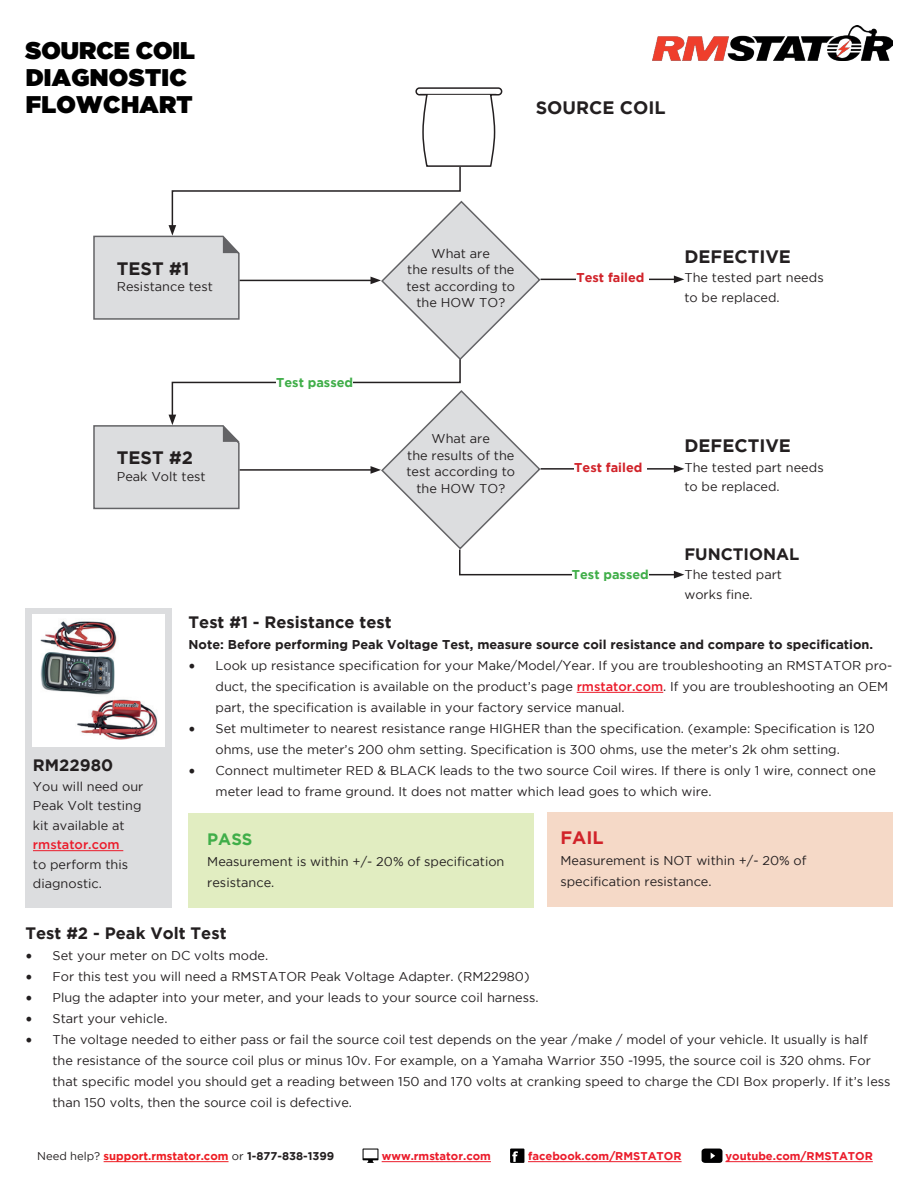
<style>
.page{position:relative;width:918px;height:1188px;background:#fff}
.page>*{position:absolute;margin:0;border:0;box-sizing:border-box;transform-origin:0 0}
.t1{font:24px/27px "Gotham Ultra";letter-spacing:.015em;color:#000}
.t2{font:700 18px "Gotham";color:#231f20}
.t3{font:700 18px "Gotham";color:#d1232a}
.t4{font:700 16.5px "Gotham";color:#231f20}
.t5{font:700 16.5px "Gotham";color:#40ae49}
.t6{font:12.75px/21px "Gotham";color:#231f20}
.t7{font:700 12.75px "Gotham";color:#231f20}
.t8{font:700 12.75px "Gotham";color:#d1232a}
.t9{font:700 12.75px "Gotham";color:#40ae49}
.t10{font:500 12.75px "Gotham";color:#eb1c2b}
.t11{font:700 11.25px "Gotham";color:#eb1c2b}
.t12{font:700 11.25px "Gotham";color:#ee1d23}
.s1{font-family:"Minion Pro";font-size:18px}
.s2{font-weight:500;color:#eb1c2b}
.s3{font-weight:400;color:#231f20}
.s4{color:#231f20}
</style>
<div class="page">
<img style="left:652px;top:26px;width:240px;height:34px">
<hr style="left:104px;top:1161px;width:125px;height:1px;background:#ee1d23">
<hr style="left:382px;top:1161px;width:109px;height:1px;background:#eb1c2b">
<hr style="left:528px;top:1161px;width:154px;height:1px;background:#eb1c2b">
<hr style="left:725px;top:1161px;width:148px;height:1px;background:#eb1c2b">
<svg style="left:510px;top:1149px;width:14px;height:14px"></svg>
<svg style="left:702px;top:1149px;width:20px;height:14px"></svg>
<svg style="left:363px;top:1149px;width:15px;height:14px"></svg>
<div style="left:26px;top:608px;width:146px;height:300px;background:#dcdddf"></div>
<img style="left:32px;top:615px;width:133px;height:132px">
<svg style="left:93px;top:87px;width:591px;height:492px"></svg>
<hr style="left:420px;top:94px;width:76px;height:1px;background:#231f20">
<hr style="left:33px;top:850px;width:90px;height:1px;background:#eb1c2b">
<div style="left:189px;top:813px;width:345px;height:95px;background:#e1edc1"></div>
<div style="left:547px;top:812px;width:345px;height:95px;background:#f5d9c7"></div>
<hr style="left:577px;top:692px;width:86px;height:1px;background:#eb1c2b">
<h1 class="t1" style="left:26px;top:37px;width:171px">SOURCE COIL<br>DIAGNOSTIC<br>FLOWCHART</h1>
<h2 class="t2" style="left:117px;top:258px;width:74px">TEST #1</h2>
<p class="t6" style="left:117px;top:276px;width:98px">Resistance test</p>
<h2 class="t2" style="left:117px;top:448px;width:78px">TEST #2</h2>
<p class="t6" style="left:117px;top:466px;width:90px">Peak Volt test</p>
<p class="t9" style="left:276px;top:375px;width:78px">Test passed</p>
<h2 class="t2" style="left:536px;top:97px;width:131px">SOURCE COIL</h2>
<p class="t6" style="left:406px;top:245px;width:110px;line-height:16.5px;text-align:center">What are<br>the results of the test according to the HOW TO?</p>
<p class="t6" style="left:406px;top:430px;width:110px;line-height:16.5px;text-align:center">What are<br>the results of the test according to the HOW TO?</p>
<p class="t8" style="left:576px;top:270px;width:70px">Test failed</p>
<h2 class="t2" style="left:684px;top:246px;width:108px">DEFECTIVE</h2>
<p class="t6" style="left:684px;top:268px;width:141px;line-height:19.5px">The tested part needs to be replaced.</p>
<p class="t8" style="left:574px;top:460px;width:70px">Test failed</p>
<p class="t9" style="left:572px;top:567px;width:78px">Test passed</p>
<h2 class="t2" style="left:684px;top:435px;width:108px">DEFECTIVE</h2>
<p class="t6" style="left:684px;top:457px;width:141px;line-height:19.5px">The tested part needs to be replaced.</p>
<p class="t4" style="left:684px;top:544px;width:117px">FUNCTIONAL</p>
<p class="t6" style="left:684px;top:565px;width:99px;line-height:19.5px">The tested part works fine.</p>
<p class="t4" style="left:33px;top:756px;width:82px">RM22980</p>
<p class="t6" style="left:33px;top:776px;width:112px;line-height:19.5px">You will need our<br>Peak Volt testing kit available at</p>
<p class="t10" style="left:33px;top:837px;width:88px">rmstator.com</p>
<p class="t6" style="left:33px;top:854px;width:97px;line-height:19.5px">to perform this diagnostic.</p>
<p class="t4" style="left:189px;top:612px;width:205px">Test #1 - Resistance test</p>
<p class="t7" style="left:189px;top:637px;width:686px">Note: Before performing Peak Voltage Test, measure source coil resistance and compare to specification.</p>
<p class="t6" style="left:216px;top:655px;width:678px;text-indent:-27px"><span class="s1">•</span> Look up resistance specification for your Make/Model/Year. If you are troubleshooting an RMSTATOR pro&shy;duct, the specification is available on the product’s page <span class="s2">rmstator.com</span>. If you are troubleshooting an OEM part, the specification is available in your factory service manual.</p>
<p class="t6" style="left:216px;top:718px;width:661px;text-indent:-27px"><span class="s1">•</span> Set multimeter to nearest resistance range HIGHER than the specification. (example: Specification is 120 ohms, use the meter’s 200 ohm setting. Specification is 300 ohms, use the meter’s 2k ohm setting.</p>
<p class="t6" style="left:216px;top:760px;width:662px;text-indent:-27px"><span class="s1">•</span> Connect multimeter RED &amp; BLACK leads to the two source Coil wires. If there is only 1 wire, connect one meter lead to frame ground. It does not matter which lead goes to which wire.</p>
<p class="t5" style="left:207px;top:829px;width:47px">PASS</p>
<p class="t6" style="left:207px;top:850px;width:299px">Measurement is within +/- 20% of specification resistance.</p>
<h2 class="t3" style="left:560px;top:827px;width:45px">FAIL</h2>
<p class="t6" style="left:560px;top:849px;width:248px">Measurement is NOT within +/- 20% of specification resistance.</p>
<p class="t4" style="left:26px;top:923px;width:203px">Test #2 - Peak Volt Test</p>
<p class="t6" style="left:26px;top:945px;width:244px"><span class="s1">•</span> Set your meter on DC volts mode.</p>
<p class="t6" style="left:26px;top:966px;width:506px"><span class="s1">•</span> For this test you will need a RMSTATOR Peak Voltage Adapter. (RM22980)</p>
<p class="t6" style="left:26px;top:987px;width:515px"><span class="s1">•</span> Plug the adapter into your meter, and your leads to your source coil harness.</p>
<p class="t6" style="left:26px;top:1008px;width:143px"><span class="s1">•</span> Start your vehicle.</p>
<p class="t6" style="left:53px;top:1029px;width:840px;text-indent:-27px"><span class="s1">•</span> The voltage needed to either pass or fail the source coil test depends on the year /make / model of your vehicle. It usually is half the resistance of the source coil plus or minus 10v. For example, on a Yamaha Warrior 350 -1995, the source coil is 320 ohms. For that specific model you should get a reading between 150 and 170 volts at cranking speed to charge the CDI Box properly. If it’s less than 150 volts, then the source coil is defective.</p>
<p class="t12" style="left:37px;top:1150px;width:299px"><span class="s3">Need help?</span> support.rmstator.com <span class="s3">or</span> <span class="s4">1-877-838-1399</span></p>
<p class="t11" style="left:382px;top:1150px;width:111px">www.rmstator.com</p>
<p class="t11" style="left:528px;top:1150px;width:155px">facebook.com/RMSTATOR</p>
<p class="t11" style="left:725px;top:1150px;width:149px">youtube.com/RMSTATOR</p>
</div>
